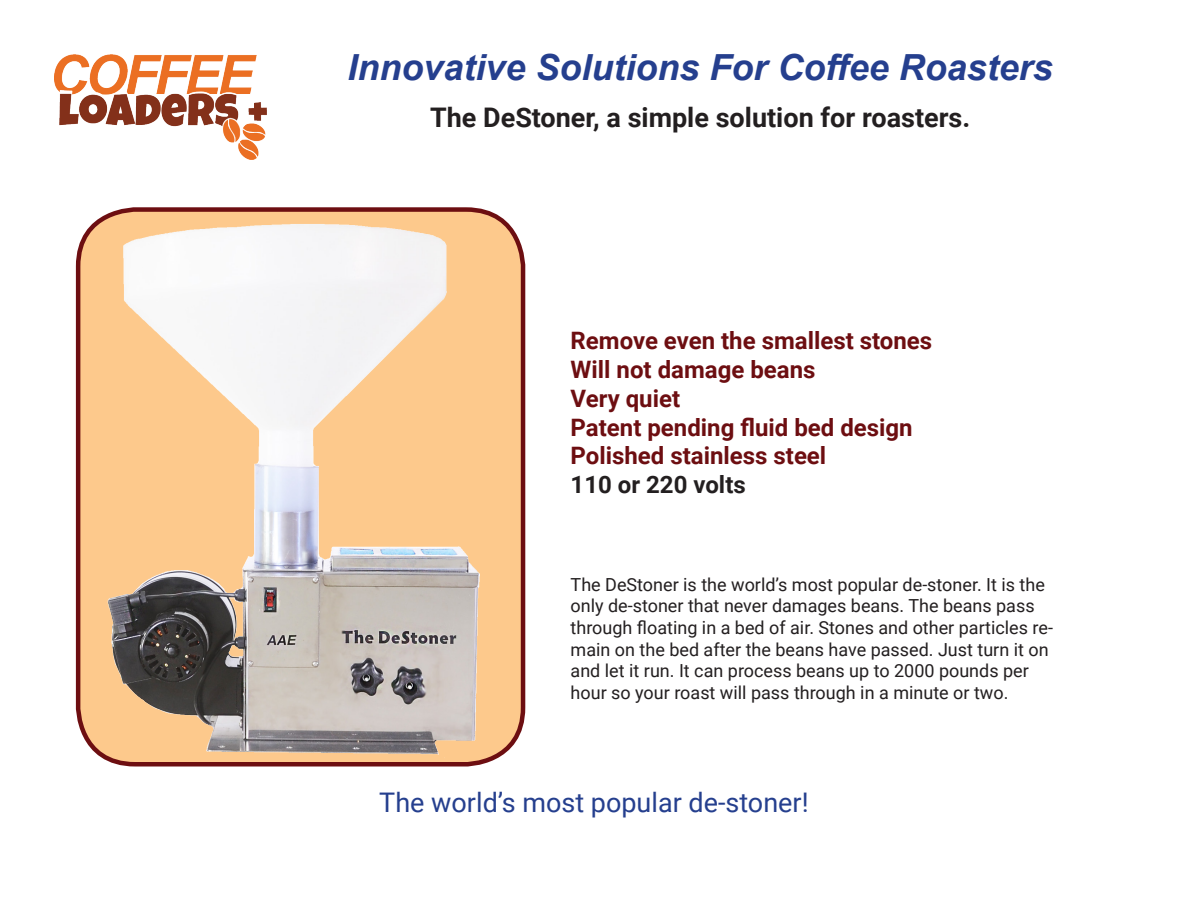
<style>
.page{position:relative;width:1188px;height:918px;background:#fff}
.page>*{position:absolute;margin:0;border:0;box-sizing:border-box;transform-origin:0 0}
.t1{font:italic 700 36px "Arial";color:#253f8e}
.Paragraph_Style_1{font:700 27px "Roboto";color:#231f20}
.t2{font:27px "Roboto";color:#253f8e}
.Paragraph_Style_2{font:700 24px "Roboto";color:#6d0e11}
.Paragraph_Style_2-2{font:700 24px "Roboto";color:#231f20}
.text{font:18px/21.6px "Roboto";color:#231f20}
</style>
<div class="page">
<img style="left:78px;top:210px;width:445px;height:554px">
<div style="left:76px;top:207px;width:449px;height:559px;border:4px solid #6d0e11;border-radius:57px"></div>
<img style="left:54px;top:54px;width:212px;height:106px">
<p class="t1" style="left:347px;top:44px;width:707px">Innovative Solutions For Coffee Roasters</p>
<p class="Paragraph_Style_1" style="left:430px;top:99px;width:542px">The DeStoner, a simple solution for roasters.</p>
<p class="Paragraph_Style_2" style="left:571px;top:324px;width:363px">Remove even the smallest stones</p>
<p class="Paragraph_Style_2" style="left:571px;top:353px;width:246px">Will not damage beans</p>
<p class="Paragraph_Style_2" style="left:571px;top:381px;width:111px">Very quiet</p>
<p class="Paragraph_Style_2" style="left:571px;top:410px;width:344px">Patent pending fluid bed design</p>
<p class="Paragraph_Style_2" style="left:571px;top:439px;width:257px">Polished stainless steel</p>
<p class="Paragraph_Style_2-2" style="left:571px;top:468px;width:177px">110 or 220 volts</p>
<p class="text" style="left:571px;top:573px;width:484px">The DeStoner is the world’s most popular de-stoner. It is the only de-stoner that never damages beans. The beans pass through floating in a bed of air. Stones and other particles re&shy;main on the bed after the beans have passed. Just turn it on and let it run. It can process beans up to 2000 pounds per hour so your roast will pass through in a minute or two.</p>
<p class="t2" style="left:379px;top:784px;width:431px">The world’s most popular de-stoner!</p>
</div>
